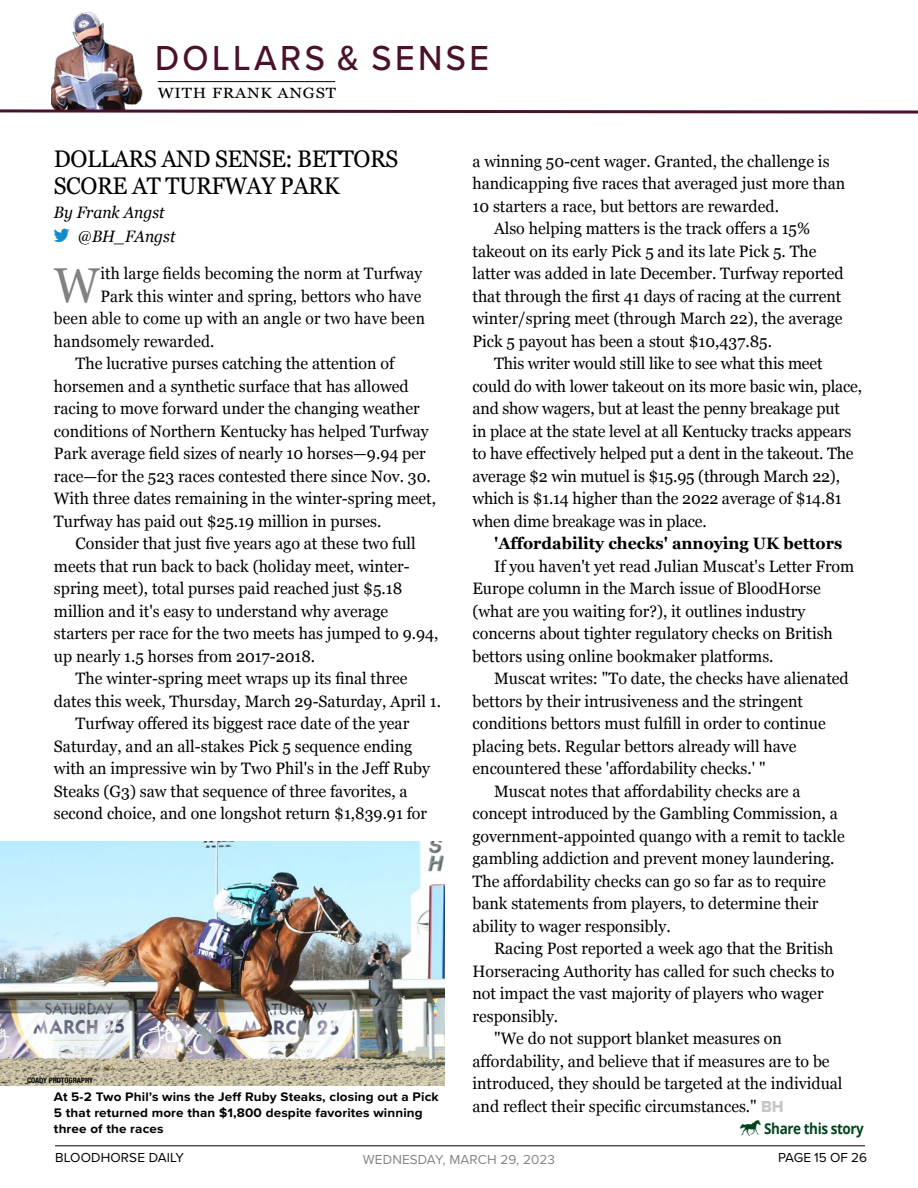
<style>
.page{position:relative;width:918px;height:1188px;background:#fff}
.page>*{position:absolute;margin:0;border:0;box-sizing:border-box;transform-origin:0 0}
.First_Paragraph{font:48.9px "Georgia";color:#808285;scale:.95 1}
.t1{font:500 36px "Proxima Nova A";letter-spacing:.1em;color:#4a112c;scale:.95 1}
.Headline{font:24px/27px "Georgia";letter-spacing:-.02em;color:#000;scale:.95 1}
.Body_Copy{font:16.5px/22.5px "Georgia";color:#000}
.First_Paragraph-2{font:16.5px "Georgia";letter-spacing:.01em;color:#000;scale:.95 1}
.Body_Copy-2{font:700 16.5px "Georgia";color:#000}
.Byline{font:italic 16.5px "Georgia";color:#000;scale:.95 1}
.Byline_Twitter_Handl{font:italic 16.5px "Georgia";color:#000;scale:.95 1}
.ShareThisStory{font:700 15px "Open Sans";letter-spacing:-.03em;color:#00441f;scale:.9 1}
.t2{font:14.85px "Georgia";letter-spacing:.05em;color:#000;scale:1.11 1}
.t3{font:13.5px "Proxima Nova";letter-spacing:.01em;color:#000}
.t4{font:13.5px "Proxima Nova";letter-spacing:.01em;color:#848484}
.t5{font:700 12.9px/16.2px "Proxima Nova";letter-spacing:.01em;color:#000;scale:1.05 1}
.t6{font:700 condensed 7.5px "Helvetica Neue LT Std";color:#000}
.s1{color:#148cca}
.s2{font-family:"Proxima Nova Extrabld";color:#c7c7c7}
</style>
<div class="page">
<hr style="left:55px;top:1146px;width:810px;height:1px;background:#000">
<hr style="left:158px;top:81px;width:177px;height:1px;background:#000">
<img style="left:51px;top:12px;width:92px;height:96px">
<svg style="left:0;top:108px;width:918px;height:6px"></svg>
<img style="left:0;top:841px;width:444px;height:245px">
<h2 class="t1" style="left:155px;top:31px;width:353px">DOLLARS &amp; SENSE</h2>
<p class="t2" style="left:158px;top:82px;width:162px">WITH FRANK ANGST</p>
<p class="Headline" style="left:54px;top:144px;width:364px">DOLLARS AND SENSE: BETTORS<br>SCORE AT TURFWAY PARK</p>
<p class="Byline" style="left:54px;top:200px;width:118px">By Frank Angst</p>
<p class="Byline_Twitter_Handl" style="left:54px;top:225px;width:129px"><span class="s1">▼</span> @BH_FAngst</p>
<p class="First_Paragraph" style="left:54px;top:249px;width:49px">W</p>
<p class="First_Paragraph-2" style="left:100px;top:261px;width:340px">ith large fields becoming the norm at Turfway</p>
<p class="First_Paragraph-2" style="left:100px;top:284px;width:339px">Park this winter and spring, bettors who have</p>
<p class="First_Paragraph-2" style="left:54px;top:306px;width:392px">been able to come up with an angle or two have been</p>
<p class="First_Paragraph-2" style="left:54px;top:329px;width:170px">handsomely rewarded.</p>
<p class="Body_Copy" style="left:54px;top:351px;width:384px;text-indent:22px">The lucrative purses catching the attention of horsemen and a synthetic surface that has allowed racing to move forward under the changing weather conditions of Northern Kentucky has helped Turfway Park average field sizes of nearly 10 horses—9.94 per race—for the 523 races contested there since Nov. 30.<br>With three dates remaining in the winter-spring meet, Turfway has paid out $25.19 million in purses.</p>
<p class="Body_Copy" style="left:54px;top:531px;width:386px;text-indent:22px">Consider that just five years ago at these two full meets that run back to back (holiday meet, winter&shy;spring meet), total purses paid reached just $5.18 million and it's easy to understand why average starters per race for the two meets has jumped to 9.94, up nearly 1.5 horses from 2017-2018.</p>
<p class="Body_Copy" style="left:54px;top:666px;width:389px;text-indent:22px">The winter-spring meet wraps up its final three dates this week, Thursday, March 29-Saturday, April 1.</p>
<p class="Body_Copy" style="left:54px;top:711px;width:378px;text-indent:22px">Turfway offered its biggest race date of the year Saturday, and an all-stakes Pick 5 sequence ending with an impressive win by Two Phil's in the Jeff Ruby Steaks (G3) saw that sequence of three favorites, a second choice, and one longshot return $1,839.91 for</p>
<p class="t6" style="left:27px;top:1075px;width:68px">COADY PHOTOGRAPHY</p>
<p class="t5" style="left:54px;top:1088px;width:368px">At 5-2 Two Phil’s wins the Jeff Ruby Steaks, closing out a Pick<br>5 that returned more than $1,800 despite favorites winning three of the races</p>
<p class="Body_Copy" style="left:472px;top:149px;width:374px">a winning 50-cent wager. Granted, the challenge is handicapping five races that averaged just more than<br>10 starters a race, but bettors are rewarded.</p>
<p class="Body_Copy" style="left:472px;top:216px;width:373px;text-indent:22px">Also helping matters is the track offers a 15% takeout on its early Pick 5 and its late Pick 5. The latter was added in late December. Turfway reported that through the first 41 days of racing at the current winter/spring meet (through March 22), the average Pick 5 payout has been a stout $10,437.85.</p>
<p class="Body_Copy" style="left:472px;top:351px;width:391px;text-indent:22px">This writer would still like to see what this meet could do with lower takeout on its more basic win, place, and show wagers, but at least the penny breakage put<br>in place at the state level at all Kentucky tracks appears to have effectively helped put a dent in the takeout. The average $2 win mutuel is $15.95 (through March 22), which is $1.14 higher than the 2022 average of $14.81 when dime breakage was in place.</p>
<p class="Body_Copy-2" style="left:494px;top:534px;width:350px">'Affordability checks' annoying UK bettors</p>
<p class="Body_Copy" style="left:472px;top:554px;width:383px;text-indent:22px">If you haven't yet read Julian Muscat's Letter From Europe column in the March issue of BloodHorse (what are you waiting for?), it outlines industry concerns about tighter regulatory checks on British bettors using online bookmaker platforms.</p>
<p class="Body_Copy" style="left:472px;top:666px;width:378px;text-indent:22px">Muscat writes: "To date, the checks have alienated bettors by their intrusiveness and the stringent conditions bettors must fulfill in order to continue placing bets. Regular bettors already will have encountered these 'affordability checks.' "</p>
<p class="Body_Copy" style="left:472px;top:779px;width:374px;text-indent:22px">Muscat notes that affordability checks are a concept introduced by the Gambling Commission, a government-appointed quango with a remit to tackle gambling addiction and prevent money laundering.<br>The affordability checks can go so far as to require bank statements from players, to determine their ability to wager responsibly.</p>
<p class="Body_Copy" style="left:472px;top:936px;width:364px;text-indent:22px">Racing Post reported a week ago that the British Horseracing Authority has called for such checks to not impact the vast majority of players who wager responsibly.</p>
<p class="Body_Copy" style="left:472px;top:1026px;width:372px;text-indent:22px">"We do not support blanket measures on affordability, and believe that if measures are to be introduced, they should be targeted at the individual and reflect their specific circumstances." <span class="s2">BH</span></p>
<p class="ShareThisStory" style="left:739px;top:1118px;width:141px">▲ Share this story</p>
<p class="t3" style="left:55px;top:1147px;width:131px">BLOODHORSE DAILY</p>
<p class="t4" style="left:363px;top:1150px;width:194px">WEDNESDAY, MARCH 29, 2023</p>
<p class="t3" style="left:778px;top:1147px;width:91px">PAGE 15 OF 26</p>
</div>
